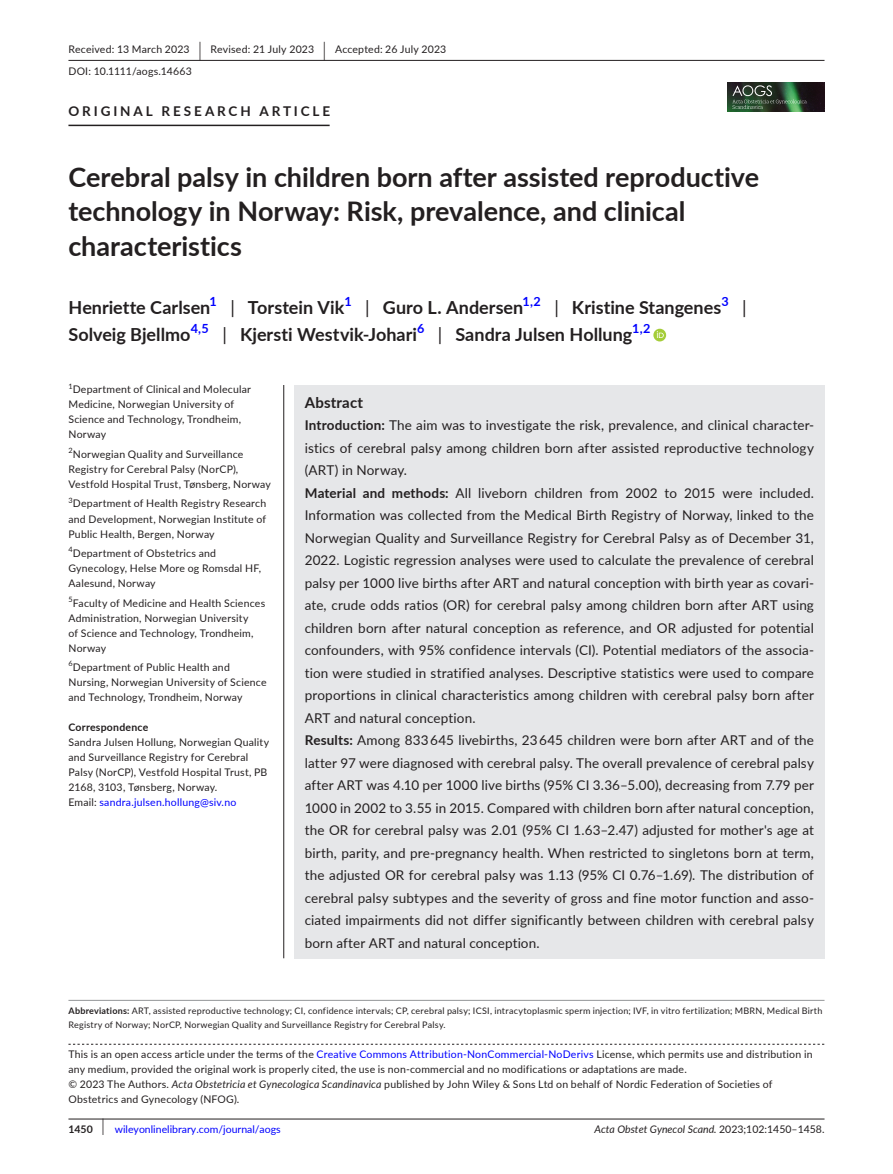
<style>
.page{position:relative;width:893px;height:1174px;background:#fff}
.page>*{position:absolute;margin:0;border:0;box-sizing:border-box;transform-origin:0 0}
.t1{font:700 27px/34.5px "Lato";color:#231f20}
.t2{font:700 18px "Lato";color:#231f20}
.t3{font:18px "Lato";color:#231f20}
.t4{font:700 15px "Lato";letter-spacing:.015em;color:#231f20}
.t5{font:13.5px/22.5px "Lato";letter-spacing:.01em;color:#231f20}
.t6{font:700 13.5px "Lato";letter-spacing:.215em;color:#231f20}
.t7{font:700 12.6px "Lato";color:#00f}
.t8{font:10.5px/15px "Lato";letter-spacing:.02em;color:#231f20}
.t9{font:italic 10.5px "Lato";color:#231f20}
.t10{font:10.5px "Lato";color:#00f}
.t11{font:700 10.5px "Lato";letter-spacing:.02em;color:#231f20}
.t12{font:9px/13.5px "Lato";letter-spacing:.025em;color:#231f20}
.t13{font:7.35px "Lato";color:#231f20}
.s1{font-size:19.65px}
.s2{font-weight:400}
.s3{color:#00f}
.s4{font-weight:700}
.s5{font-style:italic}
.s6{font-weight:700;color:#231f20}
.s7{font-size:17.4px;color:#231f20}
.s8{font-style:normal}
</style>
<div class="page">
<hr style="left:68px;top:1118px;width:756px;height:1px;background:#231f20">
<img style="left:728px;top:82px;width:96px;height:30px">
<svg style="left:732px;top:85px;width:75px;height:24px;background:#3e5843"></svg>
<hr style="left:68px;top:60px;width:756px;height:1px;background:#231f20">
<hr style="left:68px;top:125px;width:262px;height:1px;background:#231f20">
<div style="left:653px;top:329px;width:13px;height:12px;background:#a5cd39;border-radius:50%"></div>
<svg style="left:657px;top:331px;width:7px;height:7px"></svg>
<svg style="left:68px;top:1043px;width:756px;height:1px"></svg>
<hr style="left:68px;top:1000px;width:756px;height:1px;background:#939598">
<div style="left:294px;top:385px;width:530px;height:573px;background:#e6e7e9"></div>
<hr style="left:283px;top:385px;width:1px;height:573px;background:#231f20">
<p class="t8" style="left:68px;top:38px;width:379px;line-height:21.8px">Received: 13 March 2023 <span class="s1">|</span> Revised: 21 July 2023 <span class="s1">|</span> Accepted: 26 July 2023<br>DOI: 10.1111/aogs.14663</p>
<p class="t6" style="left:68px;top:101px;width:263px">ORIGINAL RESEARCH ARTICLE</p>
<h1 class="t1" style="left:68px;top:159px;width:692px">Cerebral palsy in children born after assisted reproductive technology in Norway: Risk, prevalence, and clinical characteristics</h1>
<h2 class="t2" style="left:68px;top:295px;width:144px">Henriette Carlsen</h2>
<p class="t7" style="left:210px;top:292px;width:9px">1</p>
<h2 class="t2" style="left:230px;top:295px;width:116px"><span class="s2">|</span> Torstein Vik</h2>
<p class="t7" style="left:344px;top:292px;width:9px">1</p>
<h2 class="t2" style="left:365px;top:295px;width:160px"><span class="s2">|</span> Guro L. Andersen</h2>
<p class="t7" style="left:522px;top:292px;width:20px">1,2</p>
<h2 class="t2" style="left:554px;top:295px;width:168px"><span class="s2">|</span> Kristine Stangenes</h2>
<p class="t7" style="left:721px;top:292px;width:9px">3</p>
<h2 class="t3" style="left:742px;top:295px;width:6px">|</h2>
<h2 class="t2" style="left:68px;top:322px;width:124px">Solveig Bjellmo</h2>
<p class="t7" style="left:191px;top:319px;width:20px">4,5</p>
<h2 class="t2" style="left:222px;top:322px;width:196px"><span class="s2">|</span> Kjersti Westvik-Johari</h2>
<p class="t7" style="left:417px;top:319px;width:9px">6</p>
<h2 class="t2" style="left:438px;top:322px;width:196px"><span class="s2">|</span> Sandra Julsen Hollung</h2>
<p class="t7" style="left:632px;top:319px;width:20px">1,2</p>
<p class="t13" style="left:68px;top:381px;width:6px">1</p>
<p class="t8" style="left:68px;top:382px;width:184px;text-indent:4px">Department of Clinical and Molecular<br>Medicine, Norwegian University of<br>Science and Technology, Trondheim,<br>Norway</p>
<p class="t8" style="left:68px;top:446px;width:204px"><sup>2</sup>Norwegian Quality and Surveillance<br>Registry for Cerebral Palsy (NorCP),<br>Vestfold Hospital Trust, Tønsberg, Norway</p>
<p class="t8" style="left:68px;top:496px;width:199px;text-align:justify"><sup>3</sup>Department of Health Registry Research and Development, Norwegian Institute of Public Health, Bergen, Norway</p>
<p class="t8" style="left:68px;top:545px;width:194px"><sup>4</sup>Department of Obstetrics and<br>Gynecology, Helse More og Romsdal HF,<br>Aalesund, Norway</p>
<p class="t8" style="left:68px;top:595px;width:198px"><sup>5</sup>Faculty of Medicine and Health Sciences<br>Administration, Norwegian University<br>of Science and Technology, Trondheim,<br>Norway</p>
<p class="t8" style="left:68px;top:659px;width:200px"><sup>6</sup>Department of Public Health and<br>Nursing, Norwegian University of Science and Technology, Trondheim, Norway</p>
<p class="t11" style="left:68px;top:719px;width:81px">Correspondence</p>
<p class="t8" style="left:68px;top:734px;width:202px">Sandra Julsen Hollung, Norwegian Quality and Surveillance Registry for Cerebral Palsy (NorCP), Vestfold Hospital Trust, PB 2168, 3103, Tønsberg, Norway.<br>Email: <span class="s3">sandra.julsen.hollung@siv.no</span></p>
<p class="t4" style="left:305px;top:391px;width:60px">Abstract</p>
<p class="t5" style="left:305px;top:413px;width:511px"><span class="s4">Introduction:</span> The aim was to investigate the risk, prevalence, and clinical character&shy;istics of cerebral palsy among children born after assisted reproductive technology (ART) in Norway.<br><span class="s4">Material and methods:</span> All liveborn children from 2002 to 2015 were included.<br>Information was collected from the Medical Birth Registry of Norway, linked to the Norwegian Quality and Surveillance Registry for Cerebral Palsy as of December 31, 2022. Logistic regression analyses were used to calculate the prevalence of cerebral palsy per 1000 live births after ART and natural conception with birth year as covari&shy;ate, crude odds ratios (OR) for cerebral palsy among children born after ART using children born after natural conception as reference, and OR adjusted for potential confounders, with 95% confidence intervals (CI). Potential mediators of the associa&shy;tion were studied in stratified analyses. Descriptive statistics were used to compare proportions in clinical characteristics among children with cerebral palsy born after ART and natural conception.<br><span class="s4">Results:</span> Among 833 645 livebirths, 23 645 children were born after ART and of the latter 97 were diagnosed with cerebral palsy. The overall prevalence of cerebral palsy after ART was 4.10 per 1000 live births (95% CI 3.36–5.00), decreasing from 7.79 per 1000 in 2002 to 3.55 in 2015. Compared with children born after natural conception, the OR for cerebral palsy was 2.01 (95% CI 1.63–2.47) adjusted for mother's age at birth, parity, and pre-pregnancy health. When restricted to singletons born at term, the adjusted OR for cerebral palsy was 1.13 (95% CI 0.76–1.69). The distribution of cerebral palsy subtypes and the severity of gross and fine motor function and asso&shy;ciated impairments did not differ significantly between children with cerebral palsy born after ART and natural conception.</p>
<p class="t12" style="left:68px;top:1003px;width:755px"><span class="s4">Abbreviations:</span> ART, assisted reproductive technology; CI, confidence intervals; CP, cerebral palsy; ICSI, intracytoplasmic sperm injection; IVF, in vitro fertilization; MBRN, Medical Birth<br>Registry of Norway; NorCP, Norwegian Quality and Surveillance Registry for Cerebral Palsy.</p>
<p class="t8" style="left:68px;top:1046px;width:746px">This is an open access article under the terms of the <span class="s3">Creative Commons Attribution-NonCommercial-NoDerivs</span> License, which permits use and distribution in any medium, provided the original work is properly cited, the use is non-commercial and no modifications or adaptations are made.<br>© 2023 The Authors. <span class="s5">Acta Obstetricia et Gynecologica Scandinavica</span> published by John Wiley &amp; Sons Ltd on behalf of Nordic Federation of Societies of Obstetrics and Gynecology (NFOG).</p>
<p class="t10" style="left:68px;top:1121px;width:214px"><span class="s6">1450</span> <span class="s7">|</span> wileyonlinelibrary.com/journal/aogs</p>
<p class="t9" style="left:594px;top:1121px;width:232px">Acta Obstet Gynecol Scand. <span class="s8">2023;102:1450–1458.</span></p>
</div>
